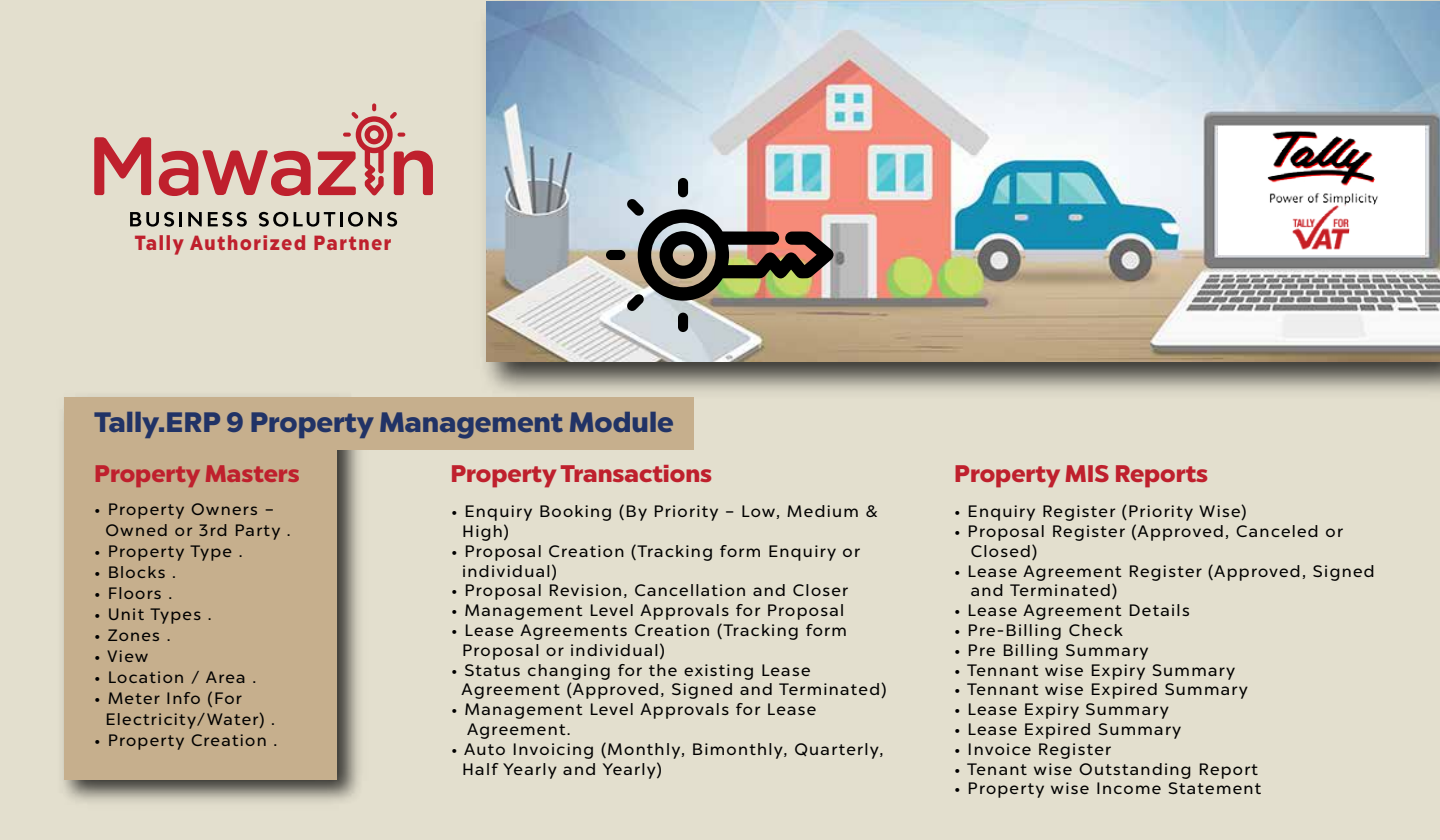
<style>
.page{position:relative;width:1440px;height:840px;background:#e3dfce}
.page>*{position:absolute;margin:0;border:0;box-sizing:border-box;transform-origin:0 0}
.t1{font:900 28.05px "Chronica Pro";color:#213366}
.t2{font:900 24px "Chronica Pro";color:#bf202d}
.t3{font:900 20.55px "Chronica Pro";letter-spacing:.1em;color:#bf202d;scale:.88 1}
.t4{font:16.5px/19.8px "Chronica Pro";letter-spacing:.08em;color:#000}
</style>
<div class="page">
<svg style="left:318px;top:103px;width:115px;height:92px"></svg>
<svg style="left:159px;top:150px;width:152px;height:46px"></svg>
<svg style="left:94px;top:137px;width:57px;height:58px"></svg>
<svg style="left:130px;top:212px;width:44px;height:15px"></svg>
<hr style="left:179px;top:212px;width:3px;height:14px;background:#000">
<svg style="left:188px;top:212px;width:14px;height:14px"></svg>
<svg style="left:208px;top:212px;width:39px;height:15px"></svg>
<svg style="left:259px;top:212px;width:29px;height:15px"></svg>
<svg style="left:294px;top:212px;width:41px;height:15px"></svg>
<hr style="left:340px;top:212px;width:3px;height:14px;background:#000">
<svg style="left:348px;top:212px;width:49px;height:15px"></svg>
<img style="left:468px;top:0;width:972px;height:398px">
<img style="left:486px;top:2px;width:954px;height:360px">
<div style="left:1218px;top:126px;width:207px;height:129px;background:#fff"></div>
<img style="left:1267px;top:131px;width:111px;height:119px">
<img style="left:63px;top:397px;width:307px;height:405px">
<div style="left:64px;top:398px;width:274px;height:382px;background:#c6af8d"></div>
<div style="left:606px;top:250px;width:19px;height:10px;background:#000;border-radius:5px"></div>
<div style="left:678px;top:178px;width:10px;height:19px;background:#000;border-radius:5px"></div>
<div style="left:678px;top:313px;width:10px;height:19px;background:#000;border-radius:5px"></div>
<img style="left:627px;top:199px;width:207px;height:112px">
<div style="left:64px;top:398px;width:630px;height:52px;background:#c6af8d"></div>
<p class="t3" style="left:135px;top:230px;width:293px">Tally Authorized Partner</p>
<h1 class="t1" style="left:94px;top:404px;width:581px">Tally.ERP 9 Property Management Module</h1>
<h2 class="t2" style="left:94px;top:458px;width:207px">Property Masters</h2>
<h2 class="t2" style="left:450px;top:458px;width:263px">Property Transactions</h2>
<h2 class="t2" style="left:954px;top:458px;width:255px">Property MIS Reports</h2>
<p class="t4" style="left:105px;top:499px;width:187px;line-height:21px;text-indent:-11px">• Property Owners –<br>Owned or 3rd Party .</p>
<p class="t4" style="left:94px;top:541px;width:150px">• Property Type .</p>
<p class="t4" style="left:94px;top:562px;width:83px">• Blocks .</p>
<p class="t4" style="left:94px;top:583px;width:80px">• Floors .</p>
<p class="t4" style="left:94px;top:604px;width:119px">• Unit Types .</p>
<p class="t4" style="left:94px;top:625px;width:78px">• Zones .</p>
<p class="t4" style="left:94px;top:646px;width:56px">• View</p>
<p class="t4" style="left:94px;top:667px;width:164px">• Location / Area .</p>
<p class="t4" style="left:105px;top:688px;width:171px;line-height:21px;text-indent:-11px">• Meter Info (For<br>Electricity/Water) .</p>
<p class="t4" style="left:94px;top:730px;width:185px">• Property Creation .</p>
<p class="t4" style="left:462px;top:501px;width:417px;text-indent:-11px">• Enquiry Booking (By Priority – Low, Medium &amp;<br>High)</p>
<p class="t4" style="left:462px;top:541px;width:399px;text-indent:-11px">• Proposal Creation (Tracking form Enquiry or individual)</p>
<p class="t4" style="left:451px;top:581px;width:399px">• Proposal Revision, Cancellation and Closer</p>
<p class="t4" style="left:451px;top:600px;width:395px">• Management Level Approvals for Proposal</p>
<p class="t4" style="left:462px;top:620px;width:386px;text-indent:-11px">• Lease Agreements Creation (Tracking form<br>Proposal or individual)</p>
<p class="t4" style="left:462px;top:660px;width:426px;text-indent:-11px">• Status changing for the existing Lease<br>Agreement (Approved, Signed and Terminated)</p>
<p class="t4" style="left:467px;top:699px;width:351px;text-indent:-16px">• Management Level Approvals for Lease<br>Agreement.</p>
<p class="t4" style="left:462px;top:739px;width:423px;text-indent:-11px">• Auto Invoicing (Monthly, Bimonthly, Quarterly,<br>Half Yearly and Yearly)</p>
<p class="t4" style="left:954px;top:501px;width:294px">• Enquiry Register (Priority Wise)</p>
<p class="t4" style="left:971px;top:521px;width:374px;text-indent:-17px">• Proposal Register (Approved, Canceled or<br>Closed)</p>
<p class="t4" style="left:971px;top:561px;width:405px;text-indent:-17px">• Lease Agreement Register (Approved, Signed and Terminated)</p>
<p class="t4" style="left:954px;top:600px;width:237px">• Lease Agreement Details</p>
<p class="t4" style="left:954px;top:620px;width:170px">• Pre-Billing Check</p>
<p class="t4" style="left:954px;top:640px;width:196px">• Pre Billing Summary</p>
<p class="t4" style="left:954px;top:660px;width:283px">• Tennant wise Expiry Summary</p>
<p class="t4" style="left:954px;top:680px;width:295px">• Tennant wise Expired Summary</p>
<p class="t4" style="left:954px;top:699px;width:216px">• Lease Expiry Summary</p>
<p class="t4" style="left:954px;top:719px;width:229px">• Lease Expired Summary</p>
<p class="t4" style="left:954px;top:739px;width:158px">• Invoice Register</p>
<p class="t4" style="left:954px;top:759px;width:305px">• Tenant wise Outstanding Report</p>
<p class="t4" style="left:954px;top:779px;width:308px">• Property wise Income Statement</p>
</div>
